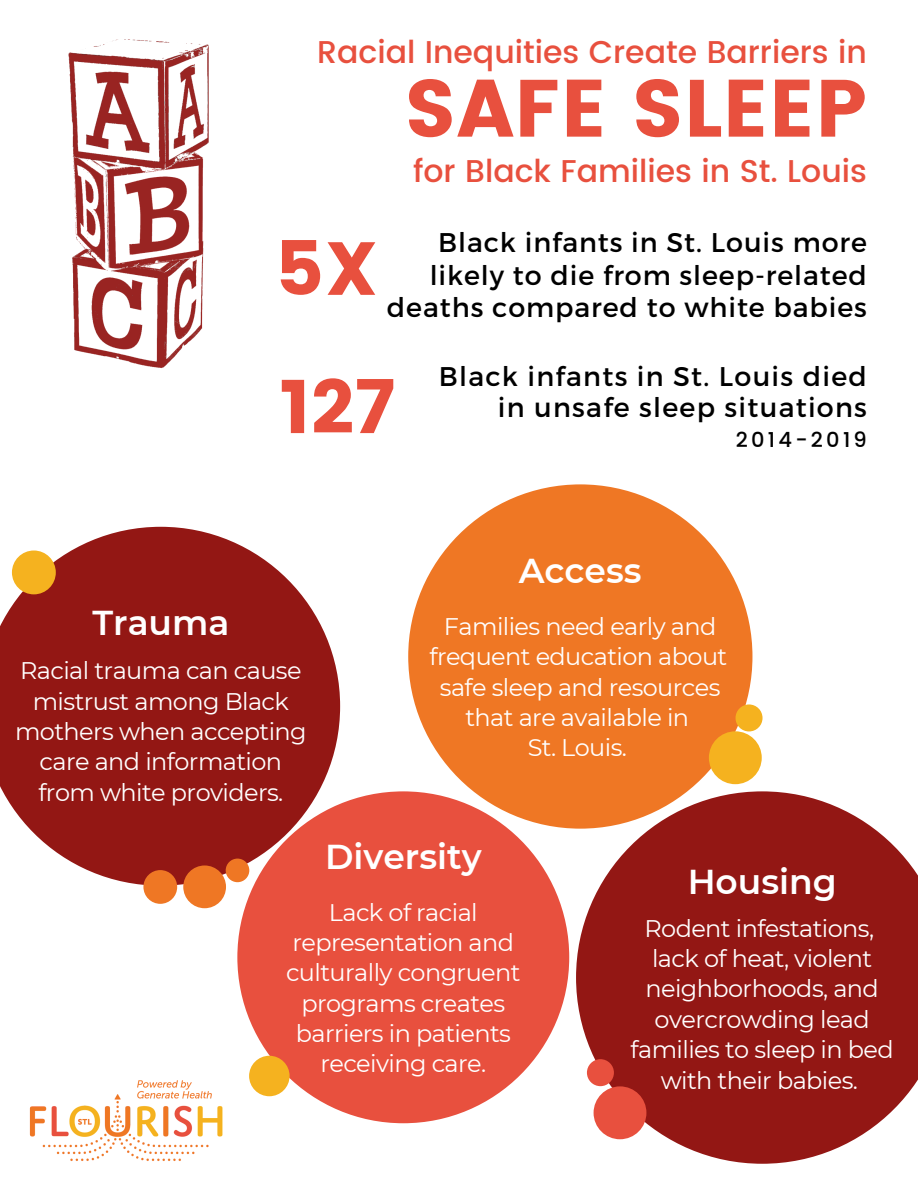
<style>
.page{position:relative;width:918px;height:1188px;background:#fff}
.page>*{position:absolute;margin:0;border:0;box-sizing:border-box;transform-origin:0 0}
.t1{font:81px "Poppins";color:#e8503e}
.t2{font:75px "Poppins";color:#e8503e}
.t3{font:600 34.5px "Montserrat";color:#fff}
.t4{font:500 31.5px "Poppins";color:#e8503e}
.t5{font:27px/32.7px "Montserrat";letter-spacing:.035em;color:#000;text-align:right}
.t6{font:24px/30.3px "Montserrat";letter-spacing:-.025em;color:#fff;text-align:center}
.t7{font:500 21px "Poppins";letter-spacing:.155em;color:#000}
</style>
<div class="page">
<div style="left:408px;top:484px;width:344px;height:345px;background:#ef7724;border-radius:50%"></div>
<svg style="left:576px;top:791px;width:342px;height:373px;fill:#931714"></svg>
<img style="left:29px;top:1080px;width:194px;height:81px">
<div style="left:237px;top:791px;width:332px;height:332px;background:#e8503e;border-radius:50%"></div>
<svg style="left:0;top:527px;width:340px;height:359px;fill:#931714"></svg>
<div style="left:709px;top:731px;width:53px;height:53px;background:#f5b21f;border-radius:50%"></div>
<div style="left:226px;top:859px;width:23px;height:23px;background:#ef7724;border-radius:50%"></div>
<div style="left:183px;top:865px;width:43px;height:43px;background:#ef7724;border-radius:50%"></div>
<div style="left:736px;top:704px;width:27px;height:27px;background:#f5b21f;border-radius:50%"></div>
<div style="left:143px;top:870px;width:34px;height:34px;background:#ef7724;border-radius:50%"></div>
<div style="left:12px;top:551px;width:44px;height:43px;background:#f5b21f;border-radius:50%"></div>
<div style="left:594px;top:1086px;width:52px;height:53px;background:#e8503e;border-radius:50%"></div>
<div style="left:587px;top:1059px;width:27px;height:27px;background:#e8503e;border-radius:50%"></div>
<div style="left:249px;top:1056px;width:41px;height:40px;background:#f5b21f;border-radius:50%"></div>
<img style="left:68px;top:39px;width:141px;height:329px">
<p class="t4" style="left:317px;top:33px;width:551px">Racial Inequities Create Barriers in</p>
<p class="t1" style="left:404px;top:61px;width:464px">SAFE SLEEP</p>
<p class="t4" style="left:413px;top:152px;width:455px">for Black Families in St. Louis</p>
<p class="t2" style="left:275px;top:225px;width:105px">5X</p>
<p class="t5" style="left:387px;top:225px;width:481px">Black infants in St. Louis more likely to die from sleep-related deaths compared to white babies</p>
<p class="t2" style="left:280px;top:363px;width:118px">127</p>
<p class="t5" style="left:439px;top:358px;width:430px">Black infants in St. Louis died</p>
<p class="t5" style="left:498px;top:390px;width:371px">in unsafe sleep situations</p>
<p class="t7" style="left:736px;top:427px;width:133px">2014-2019</p>
<p class="t3" style="left:92px;top:602px;width:138px">Trauma</p>
<p class="t6" style="left:15px;top:655px;width:293px">Racial trauma can cause mistrust among Black mothers when accepting care and information from white providers.</p>
<p class="t3" style="left:519px;top:550px;width:124px">Access</p>
<p class="t6" style="left:429px;top:611px;width:299px">Families need early and frequent education about</p>
<p class="t6" style="left:440px;top:672px;width:282px">safe sleep and resources that are available in</p>
<p class="t6" style="left:528px;top:733px;width:101px">St. Louis.</p>
<p class="t3" style="left:325px;top:836px;width:158px">Diversity</p>
<p class="t6" style="left:286px;top:897px;width:236px">Lack of racial representation and culturally congruent programs creates barriers in patients receiving care.</p>
<p class="t3" style="left:688px;top:860px;width:150px">Housing</p>
<p class="t6" style="left:644px;top:913px;width:231px">Rodent infestations,</p>
<p class="t6" style="left:631px;top:943px;width:265px">lack of heat, violent neighborhoods, and overcrowding lead families to sleep in bed with their babies.</p>
</div>
